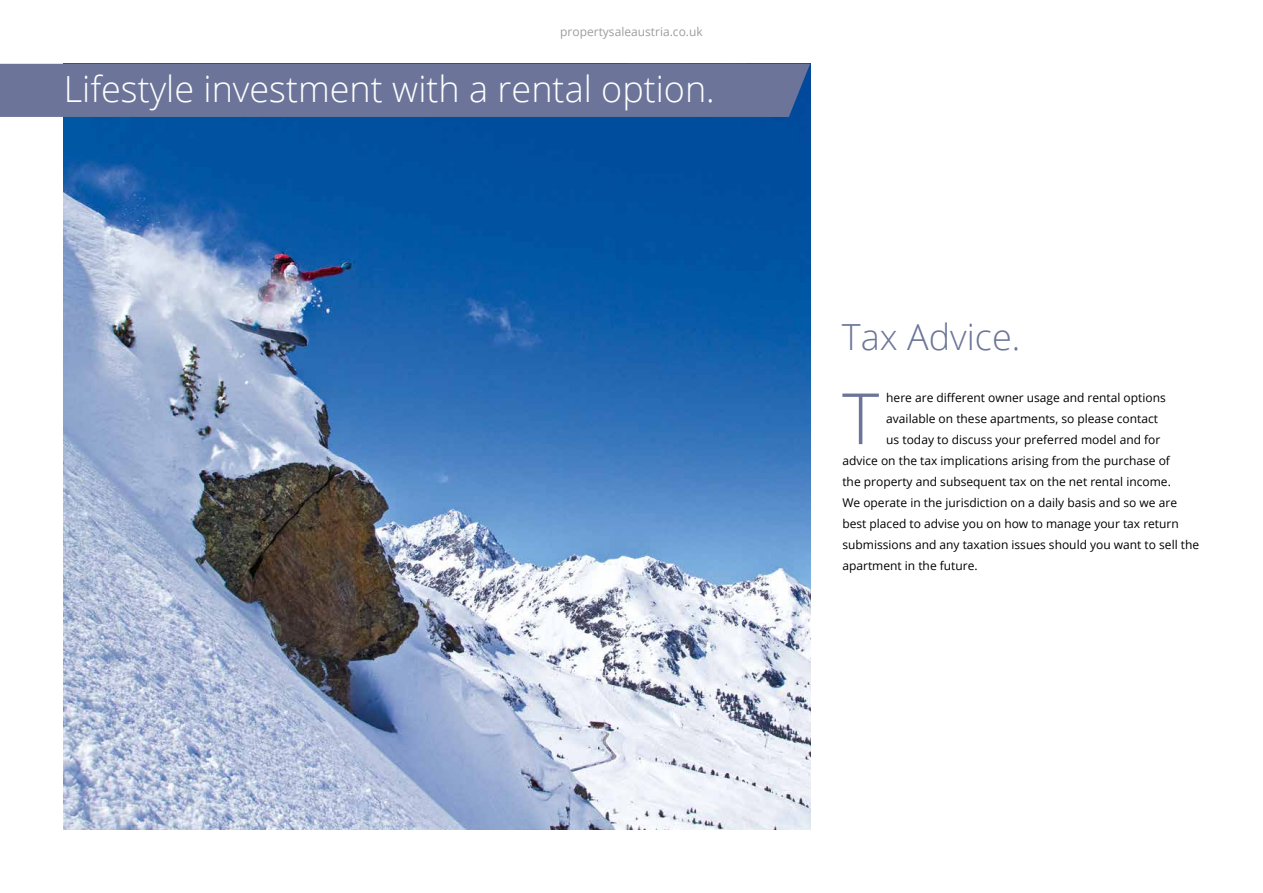
<style>
.page{position:relative;width:1263px;height:893px;background:#fff}
.page>*{position:absolute;margin:0;border:0;box-sizing:border-box;transform-origin:0 0}
.t1{font:300 70.8px "Open Sans";color:#6c7599}
.t2{font:300 36px "Open Sans";color:#fff}
.t3{font:300 36px "Open Sans";color:#6c7599}
.t4{font:12px "Open Sans";color:#000}
.t5{font:12px "Open Sans";color:#9d9d9c}
</style>
<div class="page">
<img style="left:64px;top:117px;width:746px;height:712px">
<div style="left:0;top:64px;width:810px;height:53px;background:#6c7599"></div>
<p class="t5" style="left:560px;top:24px;width:144px">propertysaleaustria.co.uk</p>
<h2 class="t2" style="left:64px;top:64px;width:653px">Lifestyle investment with a rental option.</h2>
<h2 class="t3" style="left:842px;top:313px;width:180px">Tax Advice.</h2>
<h1 class="t1" style="left:842px;top:370px;width:39px">T</h1>
<p class="t4" style="left:886px;top:390px;width:281px">here are different owner usage and rental options</p>
<p class="t4" style="left:886px;top:411px;width:273px">available on these apartments, so please contact</p>
<p class="t4" style="left:886px;top:432px;width:276px">us today to discuss your preferred model and for</p>
<p class="t4" style="left:842px;top:453px;width:329px">advice on the tax implications arising from the purchase of</p>
<p class="t4" style="left:842px;top:474px;width:330px">the property and subsequent tax on the net rental income.</p>
<p class="t4" style="left:842px;top:495px;width:336px">We operate in the jurisdiction on a daily basis and so we are</p>
<p class="t4" style="left:842px;top:516px;width:338px">best placed to advise you on how to manage your tax return</p>
<p class="t4" style="left:842px;top:537px;width:358px">submissions and any taxation issues should you want to sell the</p>
<p class="t4" style="left:842px;top:558px;width:137px">apartment in the future.</p>
</div>
